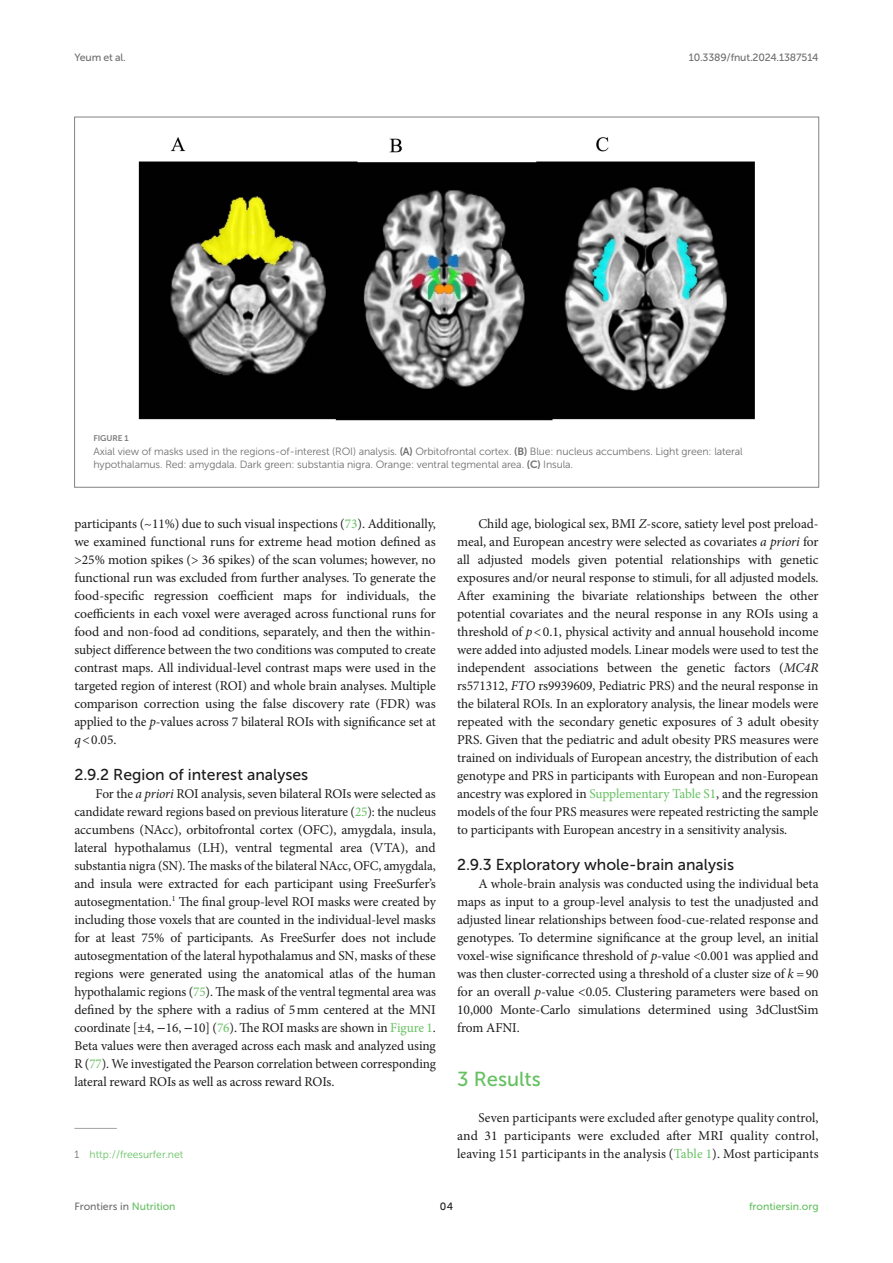
<style>
.page{position:relative;width:893px;height:1263px;background:#fff}
.page>*{position:absolute;margin:0;border:0;box-sizing:border-box;transform-origin:0 0}
.HEAD_1{font:20.25px "Museo Sans 500";color:#65c161}
.HEAD_3{font:15.75px "Museo Sans 500";color:#1b1c1b}
.TEXT_FLUSH{font:13.5px/18px "Minion Pro";letter-spacing:-.005em;color:#1b1c1b;text-align:justify}
.TEXT{font:13.5px/18px "Minion Pro";letter-spacing:-.005em;color:#1b1c1b;text-align:justify}
.FIG_LEG{font:10.5px/13.5px "Museo Sans 300";letter-spacing:-.01em;color:#706f70}
.t1{font:10.5px "Museo Sans 500";letter-spacing:-.015em;color:#706f70}
.FOOTNOTE{font:10.5px "Museo Sans 300";color:#65c161}
.t2{font:10.5px "Museo Sans 500";color:#65c161}
.t3{font:10.5px "Museo Sans 500";color:#1b1c1b}
.FIG_HD{font:8.25px "Museo Sans 700";letter-spacing:-.01em;color:#7e7f7f}
.s1{font-family:"Museo Sans 700"}
.s2{color:#65c161}
.s3{font-style:italic}
.s4{font-family:"STIX General"}
.s5{color:#706f70}
</style>
<div class="page">
<hr style="left:74px;top:1128px;width:43px;height:1px;background:#a2a3a3">
<img style="left:138px;top:137px;width:617px;height:284px">
<p class="t1" style="left:74px;top:51px;width:53px">Yeum et al.</p>
<p class="t1" style="left:689px;top:51px;width:131px">10.3389/fnut.2024.1387514</p>
<p class="FIG_HD" style="left:94px;top:434px;width:37px">FIGURE 1</p>
<p class="FIG_LEG" style="left:94px;top:444px;width:651px">Axial view of masks used in the regions-of-interest (ROI) analysis. <span class="s1">(A)</span> Orbitofrontal cortex. <span class="s1">(B)</span> Blue: nucleus accumbens. Light green: lateral hypothalamus. Red: amygdala. Dark green: substantia nigra. Orange: ventral tegmental area. <span class="s1">(C)</span> Insula.</p>
<p class="TEXT_FLUSH" style="left:74px;top:515px;width:363px">participants (~11%) due to such visual inspections (<span class="s2">73</span>). Additionally, we examined functional runs for extreme head motion defined as &gt;25% motion spikes (&gt; 36 spikes) of the scan volumes; however, no functional run was excluded from further analyses. To generate the food-specific regression coefficient maps for individuals, the coefficients in each voxel were averaged across functional runs for food and non-food ad conditions, separately, and then the within&shy;subject difference between the two conditions was computed to create contrast maps. All individual-level contrast maps were used in the targeted region of interest (ROI) and whole brain analyses. Multiple comparison correction using the false discovery rate (FDR) was applied to the <span class="s3">p</span>-values across 7 bilateral ROIs with significance set at <span class="s3">q</span>&lt;0.05.</p>
<p class="HEAD_3" style="left:74px;top:766px;width:235px">2.9.2 Region of interest analyses</p>
<p class="TEXT_FLUSH" style="left:74px;top:785px;width:363px;text-indent:21px">For the <span class="s3">a priori</span> ROI analysis, seven bilateral ROIs were selected as candidate reward regions based on previous literature (<span class="s2">25</span>): the nucleus accumbens (NAcc), orbitofrontal cortex (OFC), amygdala, insula, lateral hypothalamus (LH), ventral tegmental area (VTA), and substantia nigra (SN). The masks of the bilateral NAcc, OFC, amygdala, and insula were extracted for each participant using FreeSurfer’s autosegmentation.<sup>1</sup> The final group-level ROI masks were created by including those voxels that are counted in the individual-level masks for at least 75% of participants. As FreeSurfer does not include autosegmentation of the lateral hypothalamus and SN, masks of these regions were generated using the anatomical atlas of the human hypothalamic regions (<span class="s2">75</span>). The mask of the ventral tegmental area was defined by the sphere with a radius of 5mm centered at the MNI coordinate [±4, <span class="s4">−</span>16, <span class="s4">−</span>10] (<span class="s2">76</span>). The ROI masks are shown in <span class="s2">Figure 1</span>.<br>Beta values were then averaged across each mask and analyzed using R (<span class="s2">77</span>). We investigated the Pearson correlation between corresponding lateral reward ROIs as well as across reward ROIs.</p>
<p class="FOOTNOTE" style="left:74px;top:1149px;width:110px"><span class="s5">1</span> http://freesurfer.net</p>
<p class="TEXT" style="left:457px;top:515px;width:363px;text-indent:21px">Child age, biological sex, BMI <span class="s3">Z</span>-score, satiety level post preload&shy;meal, and European ancestry were selected as covariates <span class="s3">a priori</span> for all adjusted models given potential relationships with genetic exposures and/or neural response to stimuli, for all adjusted models.<br>After examining the bivariate relationships between the other potential covariates and the neural response in any ROIs using a threshold of <span class="s3">p</span>&lt;0.1, physical activity and annual household income were added into adjusted models. Linear models were used to test the independent associations between the genetic factors (<span class="s3">MC4R </span>rs571312, <span class="s3">FTO</span> rs9939609, Pediatric PRS) and the neural response in the bilateral ROIs. In an exploratory analysis, the linear models were repeated with the secondary genetic exposures of 3 adult obesity PRS. Given that the pediatric and adult obesity PRS measures were trained on individuals of European ancestry, the distribution of each genotype and PRS in participants with European and non-European ancestry was explored in <span class="s2">Supplementary Table S1</span>, and the regression models of the four PRS measures were repeated restricting the sample to participants with European ancestry in a sensitivity analysis.</p>
<p class="HEAD_3" style="left:457px;top:856px;width:279px">2.9.3 Exploratory whole-brain analysis</p>
<p class="TEXT_FLUSH" style="left:457px;top:875px;width:363px;text-indent:21px">A whole-brain analysis was conducted using the individual beta maps as input to a group-level analysis to test the unadjusted and adjusted linear relationships between food-cue-related response and genotypes. To determine significance at the group level, an initial voxel-wise significance threshold of <span class="s3">p</span>-value &lt;0.001 was applied and was then cluster-corrected using a threshold of a cluster size of <span class="s3">k</span> =90 for an overall <span class="s3">p</span>-value &lt;0.05. Clustering parameters were based on 10,000 Monte-Carlo simulations determined using 3dClustSim from AFNI.</p>
<p class="HEAD_1" style="left:457px;top:1068px;width:85px">3 Results</p>
<p class="TEXT_FLUSH" style="left:457px;top:1109px;width:363px;text-indent:21px">Seven participants were excluded after genotype quality control, and 31 participants were excluded after MRI quality control, leaving 151 participants in the analysis (<span class="s2">Table 1</span>). Most participants</p>
<p class="t1" style="left:74px;top:1200px;width:103px">Frontiers in <span class="s2">Nutrition</span></p>
<p class="t3" style="left:440px;top:1200px;width:15px">04</p>
<p class="t2" style="left:749px;top:1200px;width:71px">frontiersin.org</p>
</div>
